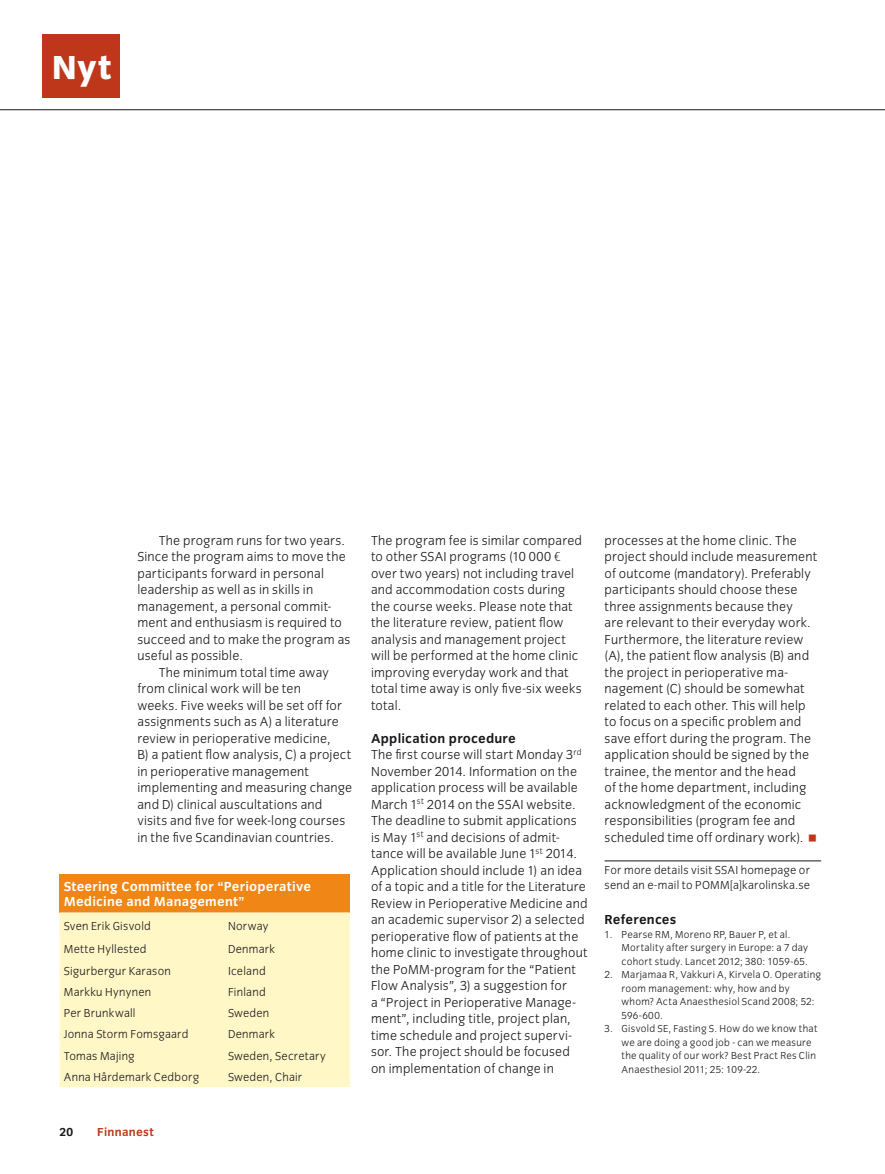
<style>
.page{position:relative;width:885px;height:1174px;background:#fff}
.page>*{position:absolute;margin:0;border:0;box-sizing:border-box;transform-origin:0 0}
.t1{font:800 34.5px "Congress Sans";color:#fff}
.t2{font:300 13.5px/16.5px "Congress Sans";letter-spacing:.015em;color:#1a171b}
.t3{font:700 13.5px/15px "Congress Sans";letter-spacing:.015em;color:#fff}
.t4{font:700 13.5px "Congress Sans";color:#1a171b}
.t5{font:300 12px/15px "Congress Sans";letter-spacing:.02em;color:#1a171b}
.t6{font:700 12px "Congress Sans";color:#be371b}
.t7{font:700 12px "Congress Sans";color:#1a171b}
.t8{font:300 10.5px/13.5px "Congress Sans";letter-spacing:.025em;color:#1a171b}
.s1{font-family:"Glasgow"}
.s2{font-weight:700}
</style>
<div class="page">
<div style="left:43px;top:34px;width:77px;height:63px;background:#be371b"></div>
<hr style="left:0;top:109px;width:884px;height:1px;background:#1a171b">
<hr style="left:604px;top:860px;width:217px;height:1px;background:#1a171b">
<div style="left:60px;top:874px;width:290px;height:38px;background:#f08616"></div>
<div style="left:60px;top:912px;width:290px;height:175px;background:#fff7c5"></div>
<h1 class="t1" style="left:52px;top:48px;width:61px">Nyt</h1>
<p class="t2" style="left:159px;top:532px;width:188px">The program runs for two years.</p>
<p class="t2" style="left:137px;top:548px;width:210px">Since the program aims to move the</p>
<p class="t2" style="left:137px;top:565px;width:188px">participants forward in personal</p>
<p class="t2" style="left:137px;top:581px;width:177px">leadership as well as in skills in</p>
<p class="t2" style="left:137px;top:598px;width:195px">management, a personal commit-</p>
<p class="t2" style="left:137px;top:614px;width:206px">ment and enthusiasm is required to</p>
<p class="t2" style="left:137px;top:631px;width:214px">succeed and to make the program as</p>
<p class="t2" style="left:137px;top:647px;width:107px">useful as possible.</p>
<p class="t2" style="left:159px;top:664px;width:172px">The minimum total time away</p>
<p class="t2" style="left:137px;top:680px;width:165px">from clinical work will be ten</p>
<p class="t2" style="left:137px;top:697px;width:206px">weeks. Five weeks will be set off for</p>
<p class="t2" style="left:137px;top:713px;width:203px">assignments such as A) a literature</p>
<p class="t2" style="left:137px;top:730px;width:195px">review in perioperative medicine,</p>
<p class="t2" style="left:137px;top:746px;width:215px">B) a patient flow analysis, C) a project</p>
<p class="t2" style="left:137px;top:763px;width:173px">in perioperative management</p>
<p class="t2" style="left:137px;top:779px;width:216px">implementing and measuring change</p>
<p class="t2" style="left:137px;top:796px;width:186px">and D) clinical auscultations and</p>
<p class="t2" style="left:137px;top:812px;width:209px">visits and five for week-long courses</p>
<p class="t2" style="left:137px;top:829px;width:198px">in the five Scandinavian countries.</p>
<p class="t3" style="left:64px;top:879px;width:248px">Steering Committee for “Perioperative<br>Medicine and Management”</p>
<p class="t5" style="left:64px;top:918px;width:88px">Sven Erik Gisvold</p>
<p class="t5" style="left:228px;top:918px;width:42px">Norway</p>
<p class="t5" style="left:64px;top:941px;width:84px">Mette Hyllested</p>
<p class="t5" style="left:228px;top:941px;width:48px">Denmark</p>
<p class="t5" style="left:64px;top:963px;width:109px">Sigurbergur Karason</p>
<p class="t5" style="left:228px;top:963px;width:39px">Iceland</p>
<p class="t5" style="left:64px;top:984px;width:89px">Markku Hynynen</p>
<p class="t5" style="left:228px;top:984px;width:39px">Finland</p>
<p class="t5" style="left:64px;top:1005px;width:73px">Per Brunkwall</p>
<p class="t5" style="left:228px;top:1005px;width:43px">Sweden</p>
<p class="t5" style="left:64px;top:1027px;width:126px">Jonna Storm Fomsgaard</p>
<p class="t5" style="left:228px;top:1027px;width:48px">Denmark</p>
<p class="t5" style="left:64px;top:1048px;width:72px">Tomas Majing</p>
<p class="t5" style="left:228px;top:1048px;width:99px">Sweden, Secretary</p>
<p class="t5" style="left:64px;top:1069px;width:137px">Anna Hårdemark Cedborg</p>
<p class="t5" style="left:228px;top:1069px;width:76px">Sweden, Chair</p>
<p class="t7" style="left:60px;top:1125px;width:15px">20</p>
<p class="t6" style="left:97px;top:1125px;width:58px">Finnanest</p>
<p class="t2" style="left:371px;top:532px;width:212px">The program fee is similar compared to other SSAI programs (10 000 <span class="s1">¤ </span>over two years) not including travel and accommodation costs during the course weeks. Please note that the literature review, patient flow analysis and management project will be performed at the home clinic improving everyday work and that total time away is only five-six weeks total.</p>
<p class="t2" style="left:371px;top:730px;width:218px"><span class="s2">Application procedure<br></span>The first course will start Monday 3<sup>rd </sup>November 2014. Information on the application process will be available March 1<sup>st</sup> 2014 on the SSAI website.<br>The deadline to submit applications is May 1<sup>st</sup> and decisions of admit&shy;tance will be available June 1<sup>st</sup> 2014.<br>Application should include 1) an idea of a topic and a title for the Literature Review in Perioperative Medicine and an academic supervisor 2) a selected perioperative flow of patients at the home clinic to investigate throughout the PoMM-program for the “Patient Flow Analysis”, 3) a suggestion for<br>a “Project in Perioperative Manage&shy;ment”, including title, project plan, time schedule and project supervi&shy;sor. The project should be focused on implementation of change in</p>
<p class="t2" style="left:604px;top:532px;width:214px">processes at the home clinic. The project should include measurement of outcome (mandatory). Preferably participants should choose these three assignments because they<br>are relevant to their everyday work.<br>Furthermore, the literature review (A), the patient flow analysis (B) and the project in perioperative ma&shy;nagement (C) should be somewhat related to each other. This will help to focus on a specific problem and save effort during the program. The application should be signed by the trainee, the mentor and the head<br>of the home department, including acknowledgment of the economic responsibilities (program fee and scheduled time off ordinary work).</p>
<p class="t5" style="left:604px;top:862px;width:207px">For more details visit SSAI homepage or send an e-mail to POMM[a]karolinska.se</p>
<p class="t4" style="left:604px;top:912px;width:73px">References</p>
<p class="t8" style="left:621px;top:927px;width:188px;text-indent:-17px">1. Pearse RM, Moreno RP, Bauer P, et al.<br>Mortality after surgery in Europe: a 7 day cohort study. Lancet 2012; 380: 1059-65.</p>
<p class="t8" style="left:621px;top:968px;width:201px;text-indent:-17px">2. Marjamaa R, Vakkuri A, Kirvela O. Operating room management: why, how and by whom? Acta Anaesthesiol Scand 2008; 52:<br>596-600.</p>
<p class="t8" style="left:621px;top:1022px;width:197px;text-indent:-17px">3. Gisvold SE, Fasting S. How do we know that we are doing a good job - can we measure the quality of our work? Best Pract Res Clin Anaesthesiol 2011; 25: 109-22.</p>
</div>
